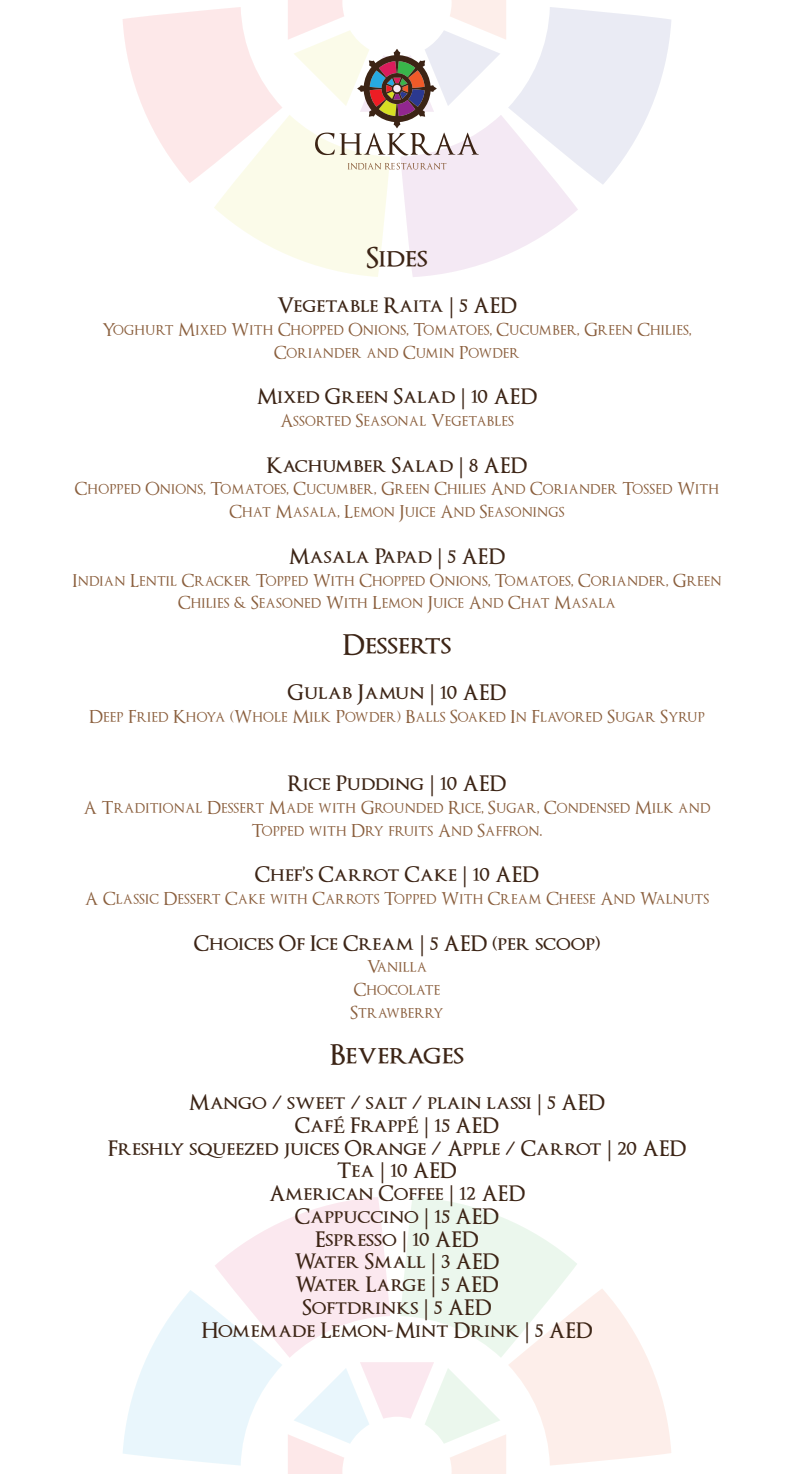
<style>
.page{position:relative;width:794px;height:1474px;background:#fff}
.page>*{position:absolute;margin:0;border:0;box-sizing:border-box;transform-origin:0 0}
.t1{font:600 28px "Optimus Princeps";color:#3c2415}
.t2{font:600 21px/22.8px "Optimus Princeps";color:#3c2415;text-align:center}
.t3{font:17.5px/22.8px "Optimus Princeps";letter-spacing:.01em;color:#8a5e3c;text-align:center}
.s1{font-family:"Minion Pro";font-weight:400}
</style>
<div class="page">
<svg style="left:123px;top:1197px;width:548px;height:276px"></svg>
<svg style="left:123px;top:0;width:548px;height:277px"></svg>
<h1 class="t1" style="left:366px;top:243px;width:63px">Sides</h1>
<p class="t2" style="left:277px;top:295px;width:241px">Vegetable Raita <span class="s1">|</span> 5 AED</p>
<p class="t3" style="left:103px;top:319px;width:590px">Yoghurt Mixed With Chopped Onions, Tomatoes, Cucumber, Green Chilies,<br>Coriander and Cumin Powder</p>
<p class="t2" style="left:257px;top:386px;width:282px">Mixed Green Salad <span class="s1">|</span> 10 AED</p>
<p class="t3" style="left:280px;top:410px;width:235px">Assorted Seasonal Vegetables</p>
<p class="t2" style="left:266px;top:454px;width:262px">Kachumber Salad <span class="s1">|</span> 8 AED</p>
<p class="t3" style="left:75px;top:478px;width:645px">Chopped Onions, Tomatoes, Cucumber, Green Chilies And Coriander Tossed With<br>Chat Masala, Lemon Juice And Seasonings</p>
<p class="t2" style="left:289px;top:545px;width:218px">Masala Papad <span class="s1">|</span> 5 AED</p>
<p class="t3" style="left:72px;top:569px;width:650px">Indian Lentil Cracker Topped With Chopped Onions, Tomatoes, Coriander, Green<br>Chilies &amp; Seasoned With Lemon Juice And Chat Masala</p>
<h1 class="t1" style="left:343px;top:630px;width:110px">Desserts</h1>
<p class="t2" style="left:287px;top:682px;width:220px">Gulab Jamun <span class="s1">|</span> 10 AED</p>
<p class="t3" style="left:89px;top:706px;width:617px">Deep Fried Khoya (Whole Milk Powder) Balls Soaked In Flavored Sugar Syrup</p>
<p class="t2" style="left:287px;top:773px;width:220px">Rice Pudding <span class="s1">|</span> 10 AED</p>
<p class="t3" style="left:83px;top:797px;width:628px">A Traditional Dessert Made with Grounded Rice, Sugar, Condensed Milk and<br>Topped with Dry fruits And Saffron.</p>
<p class="t2" style="left:255px;top:864px;width:285px">Chef’s Carrot Cake <span class="s1">|</span> 10 AED</p>
<p class="t3" style="left:85px;top:888px;width:626px">A Classic Dessert Cake with Carrots Topped With Cream Cheese And Walnuts</p>
<p class="t2" style="left:194px;top:932px;width:408px">Choices Of Ice Cream <span class="s1">|</span> 5 AED (per scoop)</p>
<p class="t3" style="left:350px;top:956px;width:94px">Vanilla<br>Chocolate<br>Strawberry</p>
<h1 class="t1" style="left:330px;top:1039px;width:136px">Beverages</h1>
<p class="t2" style="left:108px;top:1091px;width:580px">Mango / sweet / salt / plain lassi <span class="s1">|</span> 5 AED<br>Caf<span class="s1">É</span> Frapp<span class="s1">É |</span> 15 AED<br>Freshly squeezed juices Orange / Apple / Carrot <span class="s1">|</span> 20 AED<br>Tea <span class="s1">|</span> 10 AED<br>American Coffee <span class="s1">|</span> 12 AED<br>Cappuccino <span class="s1">|</span> 15 AED<br>Espresso <span class="s1">|</span> 10 AED<br>Water Small <span class="s1">|</span> 3 AED<br>Water Large <span class="s1">|</span> 5 AED<br>Softdrinks <span class="s1">|</span> 5 AED<br>Homemade Lemon-Mint Drink <span class="s1">|</span> 5 AED</p>
</div>
